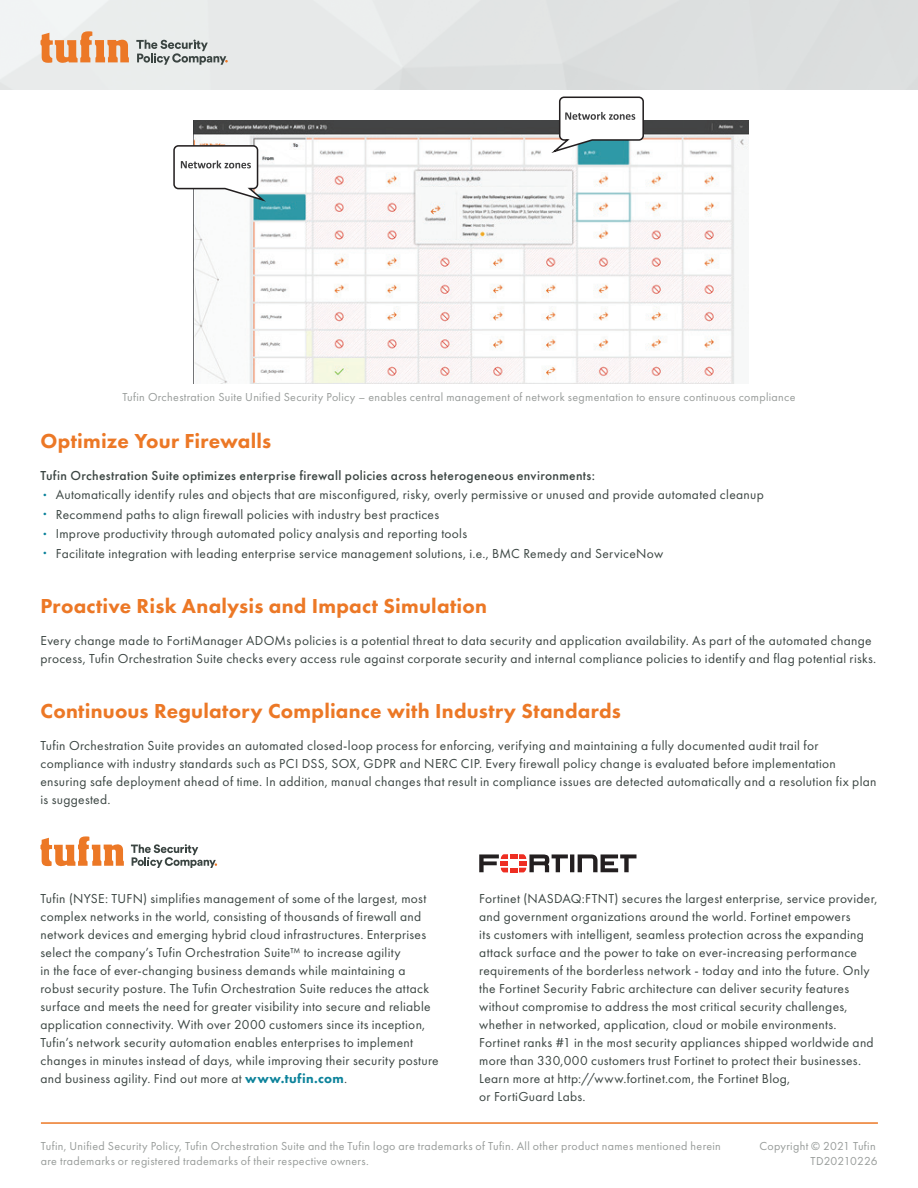
<style>
.page{position:relative;width:918px;height:1188px;background:#fff}
.page>*{position:absolute;margin:0;border:0;box-sizing:border-box;transform-origin:0 0}
.t1{font:800 21px "Futura PT";letter-spacing:.01em;color:#ec7826}
.t2{font:13.5px/18px "Futura PT";letter-spacing:.02em;color:#3b4542}
.t3{font:500 13.5px "Futura PT";letter-spacing:.025em;color:#3b4542}
.t4{font:12px "Futura PT";letter-spacing:.025em;color:#989c9a}
.s1{font-weight:300;font-size:9px;color:#0a829a}
.s2{font-weight:800;color:#0d839b}
</style>
<div class="page">
<svg style="left:41px;top:31px;width:88px;height:33px;background:#ebb186"></svg>
<svg style="left:136px;top:40px;width:92px;height:25px;background:#b7bcbb"></svg>
<hr style="left:41px;top:1122px;width:837px;height:2px;background:#ec7826">
<svg style="left:40px;top:836px;width:84px;height:31px"></svg>
<svg style="left:131px;top:844px;width:86px;height:24px"></svg>
<svg style="left:479px;top:854px;width:158px;height:18px"></svg>
<img style="left:193px;top:121px;width:556px;height:263px">
<svg style="left:173px;top:144px;width:96px;height:59px"></svg>
<svg style="left:548px;top:96px;width:97px;height:59px"></svg>
<p class="t4" style="left:122px;top:390px;width:675px">Tufin Orchestration Suite Unified Security Policy – enables central management of network segmentation to ensure continuous compliance</p>
<h1 class="t1" style="left:40px;top:428px;width:232px">Optimize Your Firewalls</h1>
<p class="t3" style="left:40px;top:467px;width:556px">Tufin Orchestration Suite optimizes enterprise firewall policies across heterogeneous environments:</p>
<p class="t2" style="left:40px;top:486px;width:725px"><span class="s1">•</span> Automatically identify rules and objects that are misconfigured, risky, overly permissive or unused and provide automated cleanup</p>
<p class="t2" style="left:40px;top:505px;width:400px"><span class="s1">•</span> Recommend paths to align firewall policies with industry best practices</p>
<p class="t2" style="left:40px;top:525px;width:428px"><span class="s1">•</span> Improve productivity through automated policy analysis and reporting tools</p>
<p class="t2" style="left:40px;top:544px;width:624px"><span class="s1">•</span> Facilitate integration with leading enterprise service management solutions, i.e., BMC Remedy and ServiceNow</p>
<h1 class="t1" style="left:40px;top:593px;width:448px">Proactive Risk Analysis and Impact Simulation</h1>
<p class="t2" style="left:40px;top:631px;width:837px">Every change made to FortiManager ADOMs policies is a potential threat to data security and application availability. As part of the automated change process, Tufin Orchestration Suite checks every access rule against corporate security and internal compliance policies to identify and flag potential risks.</p>
<h1 class="t1" style="left:40px;top:698px;width:582px">Continuous Regulatory Compliance with Industry Standards</h1>
<p class="t2" style="left:40px;top:736px;width:838px">Tufin Orchestration Suite provides an automated closed-loop process for enforcing, verifying and maintaining a fully documented audit trail for compliance with industry standards such as PCI DSS, SOX, GDPR and NERC CIP. Every firewall policy change is evaluated before implementation ensuring safe deployment ahead of time. In addition, manual changes that result in compliance issues are detected automatically and a resolution fix plan is suggested.</p>
<p class="t2" style="left:40px;top:889px;width:400px">Tufin (NYSE: TUFN) simplifies management of some of the largest, most complex networks in the world, consisting of thousands of firewall and network devices and emerging hybrid cloud infrastructures. Enterprises select the company’s Tufin Orchestration Suite™ to increase agility<br>in the face of ever-changing business demands while maintaining a robust security posture. The Tufin Orchestration Suite reduces the attack surface and meets the need for greater visibility into secure and reliable application connectivity. With over 2000 customers since its inception, Tufin’s network security automation enables enterprises to implement changes in minutes instead of days, while improving their security posture and business agility. Find out more at <span class="s2">www.tufin.com</span>.</p>
<p class="t2" style="left:479px;top:889px;width:400px">Fortinet (NASDAQ:FTNT) secures the largest enterprise, service provider, and government organizations around the world. Fortinet empowers<br>its customers with intelligent, seamless protection across the expanding attack surface and the power to take on ever-increasing performance requirements of the borderless network - today and into the future. Only the Fortinet Security Fabric architecture can deliver security features without compromise to address the most critical security challenges, whether in networked, application, cloud or mobile environments.<br>Fortinet ranks #1 in the most security appliances shipped worldwide and more than 330,000 customers trust Fortinet to protect their businesses.<br>Learn more at http://www.fortinet.com, the Fortinet Blog,<br>or FortiGuard Labs.</p>
<p class="t4" style="left:41px;top:1139px;width:682px">Tufin, Unified Security Policy, Tufin Orchestration Suite and the Tufin logo are trademarks of Tufin. All other product names mentioned herein</p>
<p class="t4" style="left:759px;top:1139px;width:118px">Copyright © 2021 Tufin</p>
<p class="t4" style="left:41px;top:1154px;width:329px">are trademarks or registered trademarks of their respective owners.</p>
<p class="t4" style="left:811px;top:1154px;width:69px">TD20210226</p>
</div>
